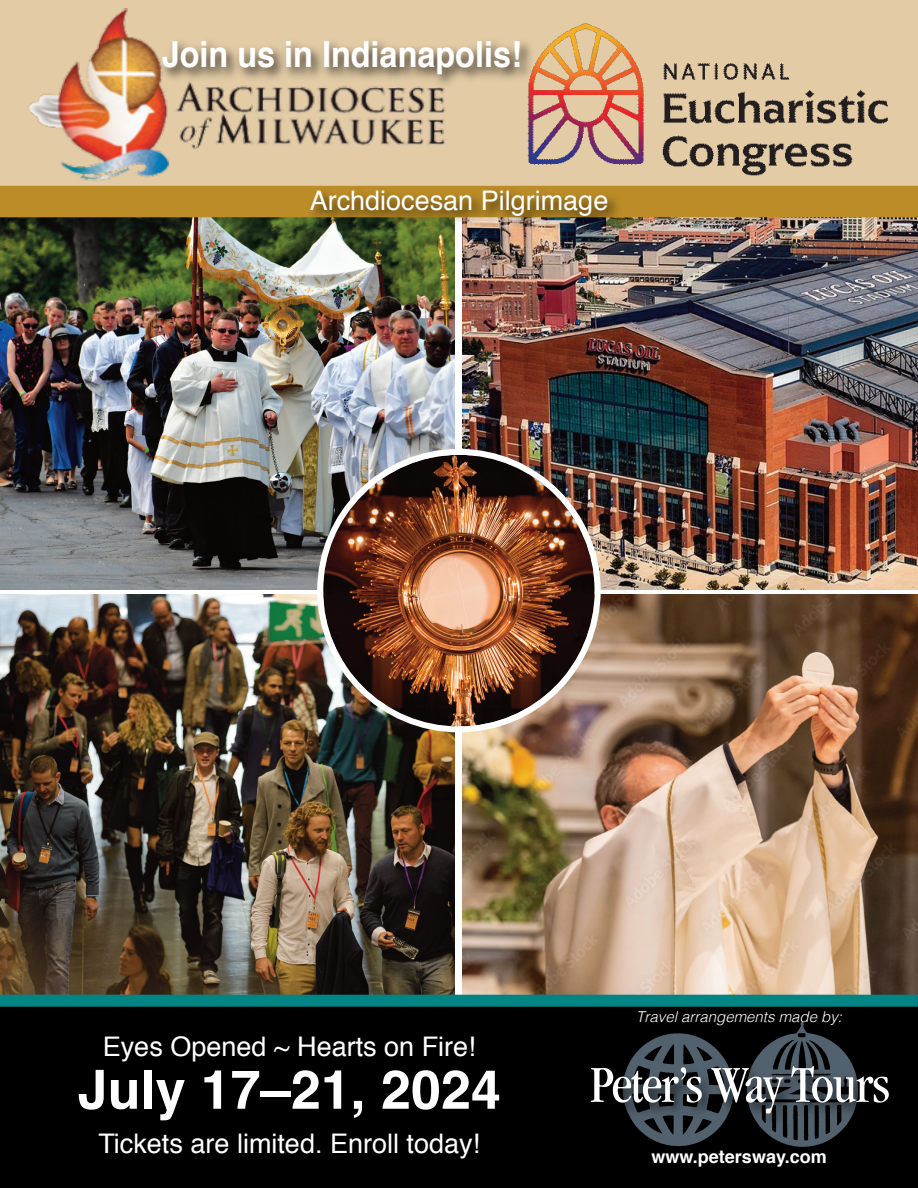
<style>
.page{position:relative;width:918px;height:1188px;background:#fff}
.page>*{position:absolute;margin:0;border:0;box-sizing:border-box;transform-origin:0 0}
.t1{font:700 54px "Helvetica";color:#fff}
.t2{font:condensed 53.7px "Garamond";letter-spacing:-.025em;color:#fff}
.t3{font:700 36px "Helvetica";color:#fff;scale:.9 1}
.t4{font:27px "Helvetica";color:#fff}
.t5{font:700 18px "Helvetica";color:#fff}
.t6{font:italic 300 15px "Helvetica";color:#fff}
</style>
<div class="page">
<div style="left:0;top:0;width:918px;height:187px;background:#e2cba5"></div>
<img style="left:0;top:243px;width:455px;height:346px">
<img style="left:462px;top:243px;width:456px;height:346px">
<img style="left:0;top:595px;width:455px;height:400px">
<img style="left:462px;top:595px;width:456px;height:400px">
<img style="left:317px;top:449px;width:284px;height:283px">
<div style="left:0;top:996px;width:918px;height:192px;background:#000"></div>
<img style="left:636px;top:1023px;width:209px;height:30px">
<img style="left:622px;top:1053px;width:236px;height:94px">
<div style="left:0;top:995px;width:918px;height:12px;background:#008484"></div>
<img style="left:528px;top:63px;width:360px;height:111px">
<img style="left:37px;top:8px;width:408px;height:166px">
<img style="left:0;top:174px;width:918px;height:69px">
<img style="left:29px;top:18px;width:663px;height:100px">
<p class="t3" style="left:162px;top:39px;width:402px">Join us in Indianapolis!</p>
<p class="t4" style="left:310px;top:189px;width:300px">Archdiocesan Pilgrimage</p>
<p class="t6" style="left:636px;top:1011px;width:207px">Travel arrangements made by:</p>
<p class="t4" style="left:103px;top:1035px;width:374px">Eyes Opened ~ Hearts on Fire!</p>
<p class="t1" style="left:78px;top:1067px;width:425px">July 17–21, 2024</p>
<p class="t4" style="left:98px;top:1133px;width:383px">Tickets are limited. Enroll today!</p>
<p class="t2" style="left:590px;top:1064px;width:301px">Peter’s Way Tours</p>
<p class="t5" style="left:652px;top:1149px;width:177px">www.petersway.com</p>
</div>
